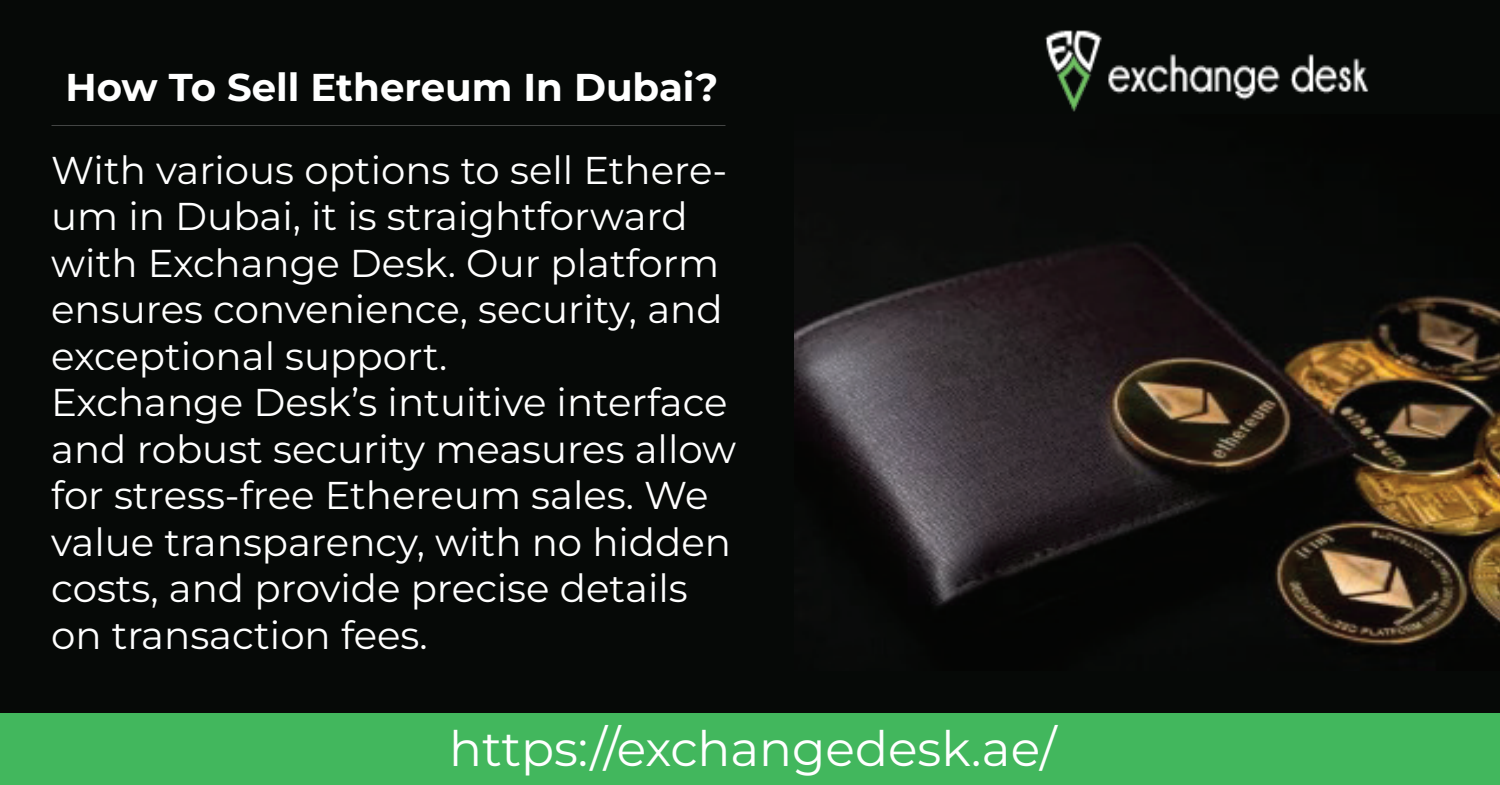
<style>
.page{position:relative;width:1500px;height:785px;background:#060907}
.page>*{position:absolute;margin:0;border:0;box-sizing:border-box;transform-origin:0 0}
.t1{font:48.75px "Montserrat";color:#fff}
.t2{font:38.75px/46.5px "Montserrat";color:#fff}
.t3{font:700 38.75px "Montserrat";color:#fff}
</style>
<div class="page">
<img style="left:1045px;top:30px;width:324px;height:82px">
<div style="left:0;top:714px;width:1500px;height:71px;background:#42b75d"></div>
<img style="left:794px;top:242px;width:706px;height:404px">
<p class="t3" style="left:66px;top:61px;width:654px">How To Sell Ethereum In Dubai?</p>
<p class="t2" style="left:51px;top:146px;width:686px">With various options to sell Ethere&shy;um in Dubai, it is straightforward with Exchange Desk. Our platform ensures convenience, security, and exceptional support.<br>Exchange Desk’s intuitive interface and robust security measures allow for stress-free Ethereum sales. We value transparency, with no hidden costs, and provide precise details on transaction fees.</p>
<p class="t1" style="left:449px;top:716px;width:609px">https://exchangedesk.ae/</p>
</div>
